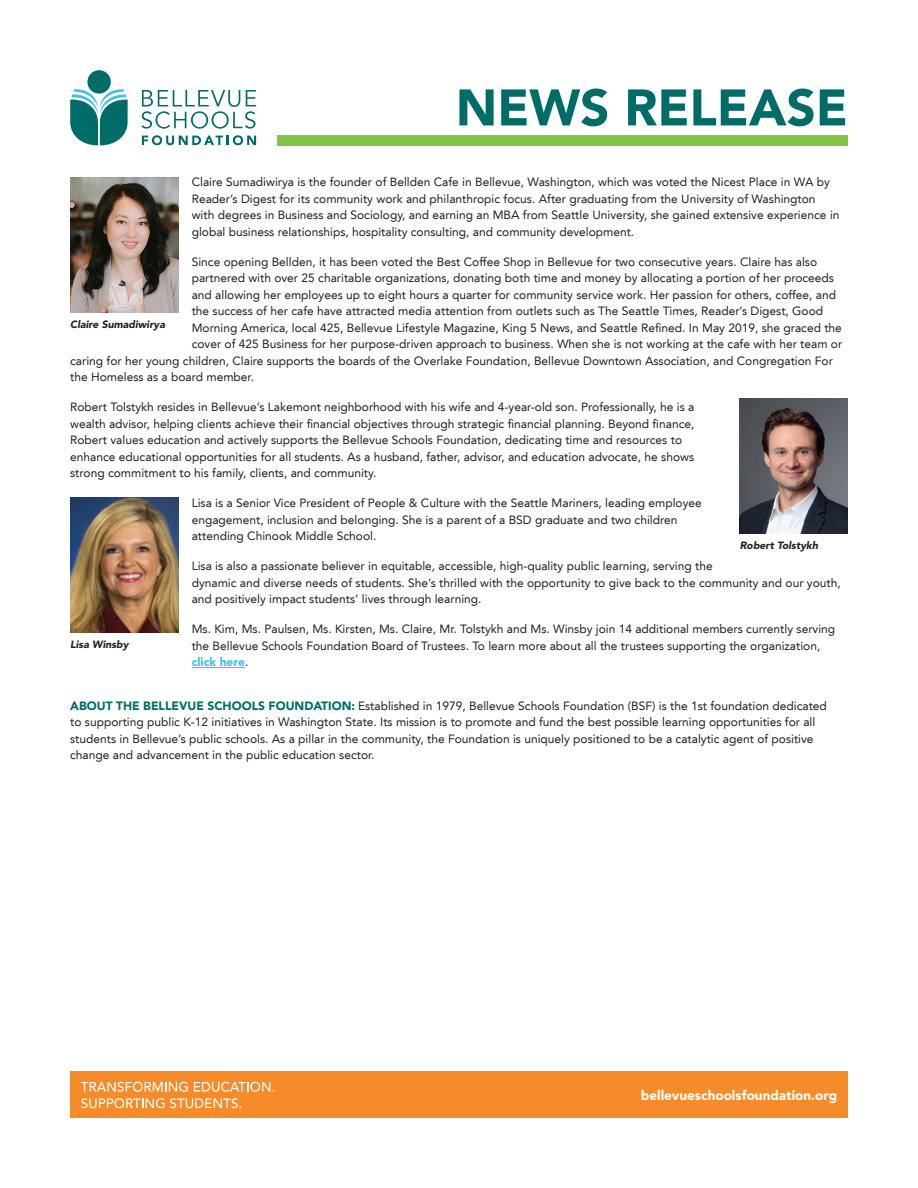
<style>
.page{position:relative;width:918px;height:1188px;background:#fff}
.page>*{position:absolute;margin:0;border:0;box-sizing:border-box;transform-origin:0 0}
.t1{font:900 50.85px "Avenir LT Std";color:#006c67}
.t2{font:900 13.5px "Avenir LT Std";color:#fff}
.t3{font:12px/16.5px "Avenir LT";color:#231f20}
.t4{font:900 12px "Avenir LT Std";color:#3dbfea}
.t5{font:italic 900 10.5px "Avenir LT Std";color:#231f20}
.s1{font-family:"Avenir LT";font-weight:400;color:#231f20}
.s2{font-family:"Avenir LT Std";font-weight:900;color:#006c67}
</style>
<div class="page">
<svg style="left:141px;top:90px;width:115px;height:39px"></svg>
<svg style="left:142px;top:135px;width:114px;height:10px"></svg>
<div style="left:87px;top:70px;width:24px;height:24px;background:#006c67;border-radius:50%"></div>
<svg style="left:70px;top:89px;width:58px;height:56px"></svg>
<div style="left:277px;top:135px;width:571px;height:10px;background:#83c447"></div>
<div style="left:70px;top:1071px;width:778px;height:47px;background:#f68b29"></div>
<svg style="left:81px;top:1082px;width:107px;height:10px"></svg>
<svg style="left:194px;top:1082px;width:80px;height:10px"></svg>
<svg style="left:81px;top:1098px;width:160px;height:10px"></svg>
<img style="left:740px;top:399px;width:108px;height:135px">
<img style="left:70px;top:498px;width:108px;height:135px">
<hr style="left:192px;top:667px;width:53px;height:1px;background:#3dbfea">
<img style="left:70px;top:177px;width:108px;height:135px">
<h1 class="t1" style="left:456px;top:77px;width:394px">NEWS RELEASE</h1>
<p class="t3" style="left:192px;top:174px;width:649px">Claire Sumadiwirya is the founder of Bellden Cafe in Bellevue, Washington, which was voted the Nicest Place in WA by Reader’s Digest for its community work and philanthropic focus. After graduating from the University of Washington with degrees in Business and Sociology, and earning an MBA from Seattle University, she gained extensive experience in global business relationships, hospitality consulting, and community development.</p>
<p class="t3" style="left:192px;top:254px;width:627px">Since opening Bellden, it has been voted the Best Coffee Shop in Bellevue for two consecutive years. Claire has also</p>
<p class="t3" style="left:192px;top:270px;width:644px">partnered with over 25 charitable organizations, donating both time and money by allocating a portion of her proceeds</p>
<p class="t3" style="left:192px;top:287px;width:646px">and allowing her employees up to eight hours a quarter for community service work. Her passion for others, coffee, and</p>
<p class="t3" style="left:192px;top:303px;width:633px">the success of her cafe have attracted media attention from outlets such as The Seattle Times, Reader’s Digest, Good</p>
<p class="t3" style="left:192px;top:320px;width:652px">Morning America, local 425, Bellevue Lifestyle Magazine, King 5 News, and Seattle Refined. In May 2019, she graced the</p>
<p class="t3" style="left:192px;top:336px;width:652px">cover of 425 Business for her purpose-driven approach to business. When she is not working at the cafe with her team or</p>
<p class="t3" style="left:70px;top:353px;width:764px">caring for her young children, Claire supports the boards of the Overlake Foundation, Bellevue Downtown Association, and Congregation For</p>
<p class="t3" style="left:70px;top:369px;width:185px">the Homeless as a board member.</p>
<p class="t3" style="left:70px;top:399px;width:626px">Robert Tolstykh resides in Bellevue’s Lakemont neighborhood with his wife and 4-year-old son. Professionally, he is a wealth advisor, helping clients achieve their financial objectives through strategic financial planning. Beyond finance, Robert values education and actively supports the Bellevue Schools Foundation, dedicating time and resources to enhance educational opportunities for all students. As a husband, father, advisor, and education advocate, he shows strong commitment to his family, clients, and community.</p>
<p class="t3" style="left:192px;top:495px;width:512px">Lisa is a Senior Vice President of People &amp; Culture with the Seattle Mariners, leading employee engagement, inclusion and belonging. She is a parent of a BSD graduate and two children attending Chinook Middle School.</p>
<p class="t3" style="left:192px;top:558px;width:651px">Lisa is also a passionate believer in equitable, accessible, high-quality public learning, serving the<br>dynamic and diverse needs of students. She’s thrilled with the opportunity to give back to the community and our youth, and positively impact students’ lives through learning.</p>
<p class="t3" style="left:192px;top:621px;width:645px">Ms. Kim, Ms. Paulsen, Ms. Kirsten, Ms. Claire, Mr. Tolstykh and Ms. Winsby join 14 additional members currently serving the Bellevue Schools Foundation Board of Trustees. To learn more about all the trustees supporting the organization,</p>
<p class="t4" style="left:192px;top:655px;width:58px">click here<span class="s1">.</span></p>
<p class="t3" style="left:70px;top:698px;width:758px"><span class="s2">ABOUT THE BELLEVUE SCHOOLS FOUNDATION:</span> Established in 1979, Bellevue Schools Foundation (BSF) is the 1st foundation dedicated to supporting public K-12 initiatives in Washington State. Its mission is to promote and fund the best possible learning opportunities for all students in Bellevue’s public schools. As a pillar in the community, the Foundation is uniquely positioned to be a catalytic agent of positive change and advancement in the public education sector.</p>
<p class="t5" style="left:70px;top:318px;width:96px">Claire Sumadiwirya</p>
<p class="t5" style="left:740px;top:539px;width:80px">Robert Tolstykh</p>
<p class="t5" style="left:70px;top:638px;width:60px">Lisa Winsby</p>
<p class="t2" style="left:641px;top:1087px;width:198px">bellevueschoolsfoundation.org</p>
</div>
